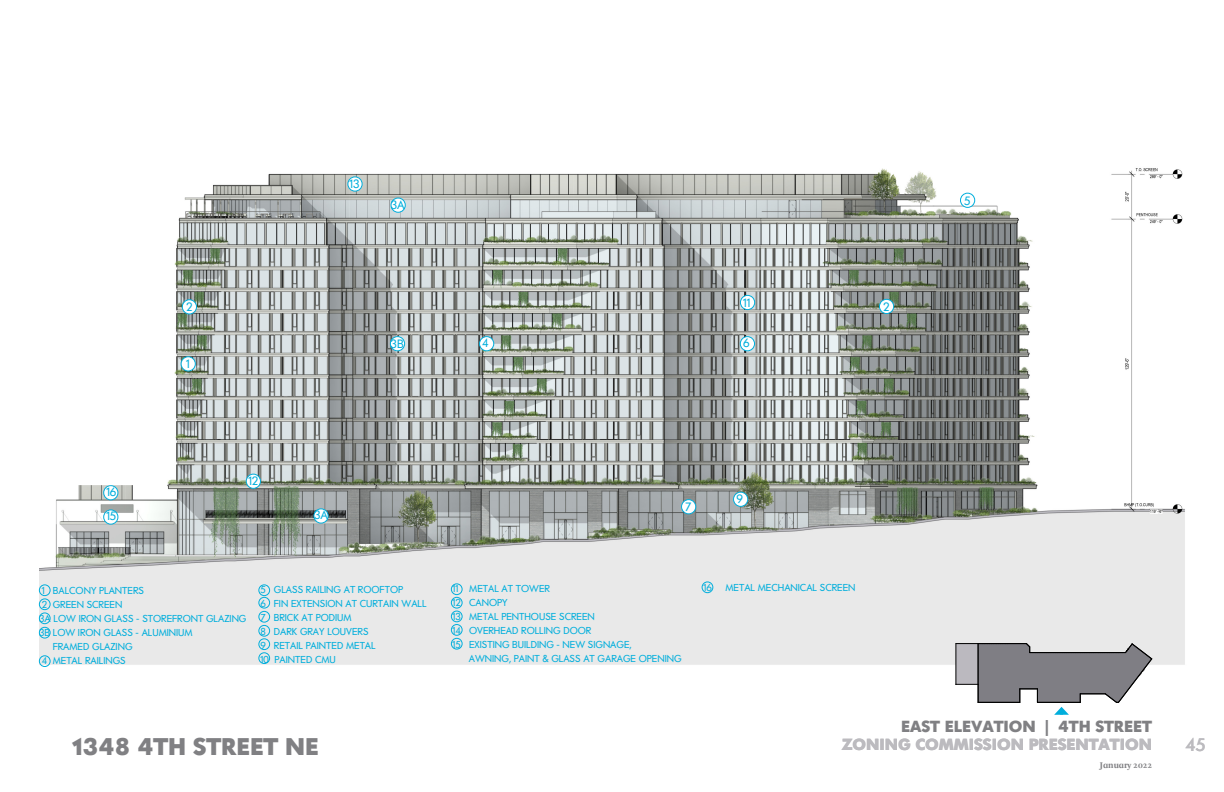
<style>
.page{position:relative;width:1224px;height:792px;background:#fff}
.page>*{position:absolute;margin:0;border:0;box-sizing:border-box;transform-origin:0 0}
.t1{font:700 24px "Studios Futura";color:#808083}
.t2{font:600 18px "Studios Futura";color:#bcbbbf}
.t3{font:700 16px "Studios Futura";color:#bcbbbf}
.SHEET_TITLES{font:700 16px "Studios Futura";color:#808083}
.SHEET_TITLES-2{font:12px "Studios Futura";color:#00aedc}
.SHEET_TITLES-3{font:10px/14px "Studios Futura";color:#00aedc}
.t4{font:700 9px "Studios Arnhem";color:#808083}
</style>
<div class="page">
<img style="left:39px;top:168px;width:1146px;height:498px">
<div style="left:104px;top:486px;width:14px;height:14px;background:#fff;border-radius:50%"></div>
<div style="left:103px;top:485px;width:15px;height:15px;border:1px solid #00aedc;border-radius:50%"></div>
<svg style="left:956px;top:643px;width:196px;height:72px"></svg>
<hr style="left:978px;top:644px;width:1px;height:40px;background:#000">
<div style="left:181px;top:357px;width:14px;height:14px;background:#fff;border-radius:50%"></div>
<div style="left:181px;top:356px;width:15px;height:15px;border:1px solid #00aedc;border-radius:50%"></div>
<div style="left:348px;top:177px;width:14px;height:14px;background:#fff;border-radius:50%"></div>
<div style="left:348px;top:177px;width:15px;height:15px;border:1px solid #00aedc;border-radius:50%"></div>
<div style="left:182px;top:300px;width:15px;height:14px;background:#fff;border-radius:50%"></div>
<div style="left:182px;top:299px;width:15px;height:15px;border:1px solid #00aedc;border-radius:50%"></div>
<div style="left:879px;top:299px;width:15px;height:15px;background:#fff;border-radius:50%"></div>
<div style="left:879px;top:299px;width:15px;height:15px;border:1px solid #00aedc;border-radius:50%"></div>
<div style="left:734px;top:492px;width:14px;height:14px;background:#fff;border-radius:50%"></div>
<div style="left:733px;top:492px;width:15px;height:15px;border:1px solid #00aedc;border-radius:50%"></div>
<div style="left:740px;top:337px;width:15px;height:14px;background:#fff;border-radius:50%"></div>
<div style="left:740px;top:336px;width:15px;height:15px;border:1px solid #00aedc;border-radius:50%"></div>
<div style="left:246px;top:474px;width:14px;height:14px;background:#fff;border-radius:50%"></div>
<div style="left:246px;top:474px;width:15px;height:15px;border:1px solid #00aedc;border-radius:50%"></div>
<div style="left:740px;top:295px;width:15px;height:15px;background:#fff;border-radius:50%"></div>
<div style="left:740px;top:295px;width:15px;height:15px;border:1px solid #00aedc;border-radius:50%"></div>
<div style="left:960px;top:193px;width:15px;height:14px;background:#fff;border-radius:50%"></div>
<div style="left:960px;top:193px;width:15px;height:15px;border:1px solid #00aedc;border-radius:50%"></div>
<div style="left:682px;top:500px;width:14px;height:14px;background:#fff;border-radius:50%"></div>
<div style="left:681px;top:499px;width:15px;height:15px;border:1px solid #00aedc;border-radius:50%"></div>
<div style="left:480px;top:337px;width:14px;height:14px;background:#fff;border-radius:50%"></div>
<div style="left:479px;top:336px;width:15px;height:15px;border:1px solid #00aedc;border-radius:50%"></div>
<div style="left:314px;top:509px;width:14px;height:14px;background:#fff;border-radius:50%"></div>
<div style="left:314px;top:509px;width:15px;height:14px;border:1px solid #00aedc;border-radius:50%"></div>
<div style="left:39px;top:584px;width:12px;height:12px;border:1px solid #00aedc;border-radius:50%"></div>
<div style="left:258px;top:584px;width:12px;height:12px;border:1px solid #00aedc;border-radius:50%"></div>
<div style="left:39px;top:599px;width:12px;height:11px;border:1px solid #00aedc;border-radius:50%"></div>
<div style="left:258px;top:597px;width:12px;height:11px;border:1px solid #00aedc;border-radius:50%"></div>
<div style="left:39px;top:613px;width:12px;height:11px;border:1px solid #00aedc;border-radius:50%"></div>
<div style="left:258px;top:611px;width:12px;height:12px;border:1px solid #00aedc;border-radius:50%"></div>
<div style="left:39px;top:627px;width:12px;height:11px;border:1px solid #00aedc;border-radius:50%"></div>
<div style="left:258px;top:625px;width:12px;height:12px;border:1px solid #00aedc;border-radius:50%"></div>
<div style="left:258px;top:638px;width:12px;height:12px;border:1px solid #00aedc;border-radius:50%"></div>
<div style="left:390px;top:337px;width:15px;height:14px;background:#fff;border-radius:50%"></div>
<div style="left:390px;top:336px;width:15px;height:15px;border:1px solid #00aedc;border-radius:50%"></div>
<div style="left:258px;top:652px;width:12px;height:12px;border:1px solid #00aedc;border-radius:50%"></div>
<div style="left:39px;top:655px;width:12px;height:12px;border:1px solid #00aedc;border-radius:50%"></div>
<div style="left:451px;top:583px;width:11px;height:12px;border:1px solid #00aedc;border-radius:50%"></div>
<div style="left:451px;top:597px;width:12px;height:11px;border:1px solid #00aedc;border-radius:50%"></div>
<div style="left:451px;top:611px;width:12px;height:11px;border:1px solid #00aedc;border-radius:50%"></div>
<div style="left:451px;top:624px;width:12px;height:12px;border:1px solid #00aedc;border-radius:50%"></div>
<div style="left:451px;top:638px;width:12px;height:11px;border:1px solid #00aedc;border-radius:50%"></div>
<div style="left:104px;top:510px;width:14px;height:14px;background:#fff;border-radius:50%"></div>
<div style="left:103px;top:510px;width:15px;height:15px;border:1px solid #00aedc;border-radius:50%"></div>
<div style="left:391px;top:198px;width:14px;height:14px;background:#fff;border-radius:50%"></div>
<div style="left:391px;top:198px;width:15px;height:15px;border:1px solid #00aedc;border-radius:50%"></div>
<div style="left:702px;top:582px;width:11px;height:11px;border:1px solid #00aedc;border-radius:50%"></div>
<div style="left:72px;top:471px;width:65px;height:14px;background:#fff"></div>
<p class="SHEET_TITLES-2" style="left:350px;top:177px;width:11px">13</p>
<p class="SHEET_TITLES-2" style="left:391px;top:197px;width:15px">3A</p>
<p class="SHEET_TITLES-2" style="left:743px;top:296px;width:9px">11</p>
<p class="SHEET_TITLES-2" style="left:186px;top:300px;width:8px">2</p>
<p class="SHEET_TITLES-2" style="left:883px;top:300px;width:8px">2</p>
<p class="SHEET_TITLES-2" style="left:186px;top:357px;width:5px">1</p>
<p class="SHEET_TITLES-2" style="left:391px;top:337px;width:15px">3B</p>
<p class="SHEET_TITLES-2" style="left:482px;top:336px;width:8px">4</p>
<p class="SHEET_TITLES-2" style="left:743px;top:336px;width:8px">6</p>
<p class="SHEET_TITLES-2" style="left:106px;top:485px;width:11px">16</p>
<p class="SHEET_TITLES-2" style="left:106px;top:509px;width:11px">15</p>
<p class="SHEET_TITLES-2" style="left:248px;top:474px;width:11px">12</p>
<p class="SHEET_TITLES-2" style="left:314px;top:508px;width:15px">3A</p>
<p class="SHEET_TITLES-3" style="left:42px;top:584px;width:104px">1 BALCONY PLANTERS</p>
<p class="SHEET_TITLES-3" style="left:42px;top:598px;width:82px">2 GREEN SCREEN</p>
<p class="SHEET_TITLES-3" style="left:39px;top:612px;width:209px">3A LOW IRON GLASS - STOREFRONT GLAZING</p>
<p class="SHEET_TITLES-3" style="left:39px;top:626px;width:155px">3B LOW IRON GLASS - ALUMINIUM</p>
<p class="SHEET_TITLES-3" style="left:53px;top:640px;width:81px">FRAMED GLAZING</p>
<p class="SHEET_TITLES-3" style="left:42px;top:654px;width:85px">4 METAL RAILINGS</p>
<p class="SHEET_TITLES-3" style="left:260px;top:583px;width:144px">5 GLASS RAILING AT ROOFTOP</p>
<p class="SHEET_TITLES-3" style="left:260px;top:597px;width:168px">6 FIN EXTENSION AT CURTAIN WALL</p>
<p class="SHEET_TITLES-3" style="left:260px;top:611px;width:93px">7 BRICK AT PODIUM</p>
<p class="SHEET_TITLES-3" style="left:260px;top:625px;width:110px">8 DARK GRAY LOUVERS</p>
<p class="SHEET_TITLES-3" style="left:260px;top:639px;width:117px">9 RETAIL PAINTED METAL<br>10 PAINTED CMU</p>
<p class="SHEET_TITLES-2" style="left:685px;top:500px;width:8px">7</p>
<p class="SHEET_TITLES-2" style="left:737px;top:492px;width:8px">9</p>
<p class="SHEET_TITLES-3" style="left:453px;top:582px;width:99px">11 METAL AT TOWER</p>
<p class="SHEET_TITLES-3" style="left:453px;top:596px;width:56px">12 CANOPY</p>
<p class="SHEET_TITLES-3" style="left:453px;top:610px;width:144px">13 METAL PENTHOUSE SCREEN</p>
<p class="SHEET_TITLES-3" style="left:453px;top:624px;width:140px">14 OVERHEAD ROLLING DOOR</p>
<p class="SHEET_TITLES-3" style="left:453px;top:638px;width:181px">15 EXISTING BUILDING - NEW SIGNAGE,</p>
<p class="SHEET_TITLES-3" style="left:469px;top:652px;width:214px">AWNING, PAINT &amp; GLASS AT GARAGE OPENING</p>
<p class="SHEET_TITLES-3" style="left:704px;top:581px;width:10px">16</p>
<p class="SHEET_TITLES-3" style="left:725px;top:581px;width:132px">METAL MECHANICAL SCREEN</p>
<p class="SHEET_TITLES-2" style="left:964px;top:193px;width:8px">5</p>
<p class="SHEET_TITLES" style="left:901px;top:716px;width:252px">EAST ELEVATION | 4TH STREET</p>
<h1 class="t1" style="left:72px;top:732px;width:248px">1348 4TH STREET NE</h1>
<h3 class="t3" style="left:842px;top:734px;width:312px">ZONING COMMISSION PRESENTATION</h3>
<h2 class="t2" style="left:1185px;top:735px;width:22px">45</h2>
<p class="t4" style="left:1100px;top:760px;width:54px">January 2022</p>
<p class="t4" style="left:1090px;top:760px;width:42px">December</p>
<p class="t4" style="left:1147px;top:760px;width:6px">1</p>
</div>
